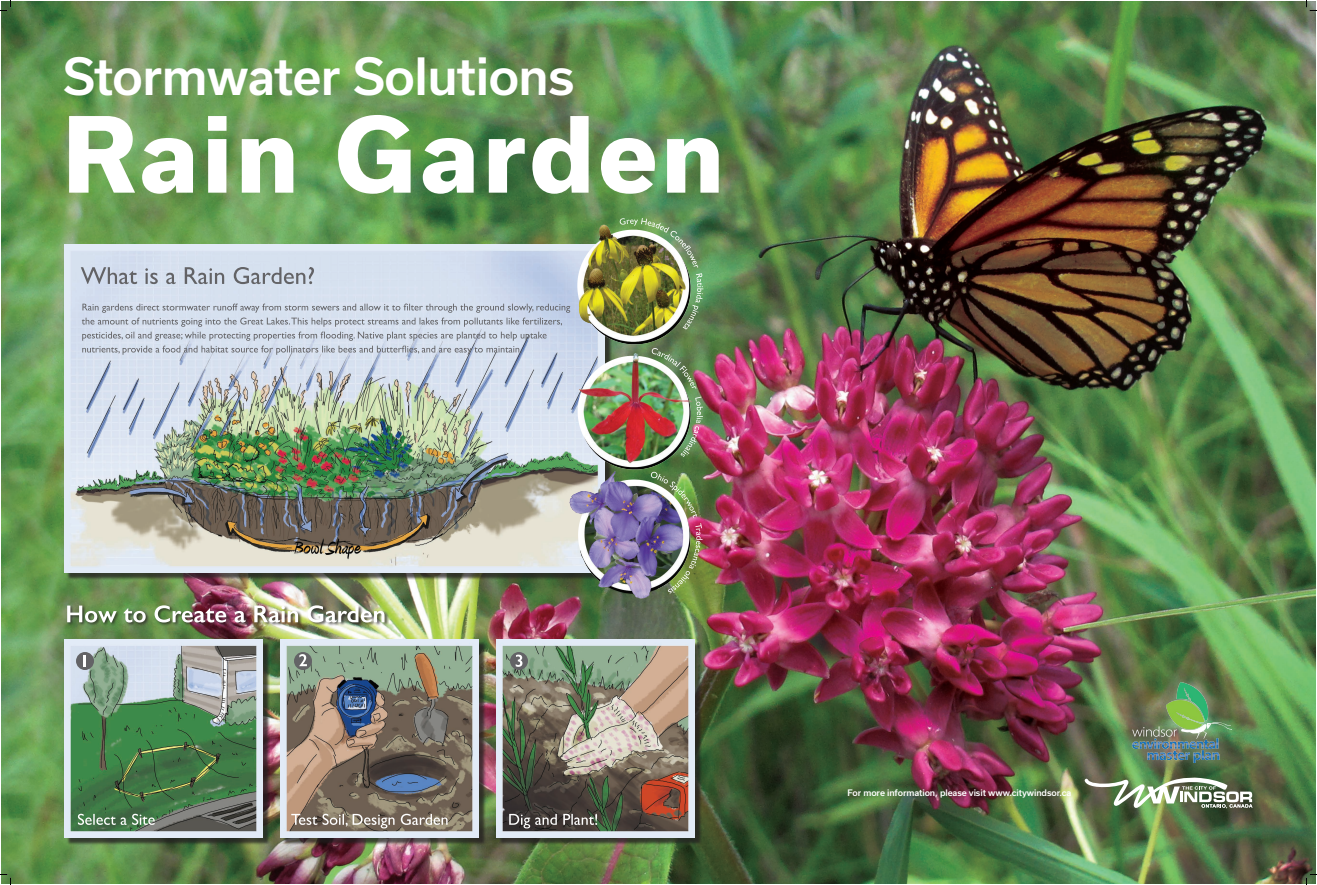
<style>
.page{position:relative;width:1317px;height:885px;background:#fff}
.page>*{position:absolute;margin:0;border:0;box-sizing:border-box;transform-origin:0 0}
.t1{font:800 99.75px "Usual";letter-spacing:.04em;color:#fff}
.t2{font:500 49px "Usual";letter-spacing:-.01em;color:#fff}
.t3{font:500 8.6px "Usual";letter-spacing:-.01em;color:#fff}
</style>
<div class="page">
<img style="left:2px;top:2px;width:1314px;height:882px">
<div style="left:66px;top:604px;width:323px;height:23px;background:#231f20;opacity:.75"></div>
<img style="left:67px;top:605px;width:317px;height:18px">
<div style="left:67px;top:247px;width:545px;height:334px;background:#231f20;opacity:.75"></div>
<img style="left:64px;top:244px;width:511px;height:329px">
<svg style="left:82px;top:304px;width:488px;height:51px;background:#c3ccda"></svg>
<svg style="left:81px;top:267px;width:233px;height:17px;background:#b6bdc9"></svg>
<div style="left:499px;top:642px;width:203px;height:203px;background:#231f20;opacity:.75"></div>
<img style="left:496px;top:640px;width:198px;height:198px">
<div style="left:283px;top:642px;width:203px;height:203px;background:#231f20;opacity:.75"></div>
<img style="left:280px;top:640px;width:198px;height:198px">
<div style="left:67px;top:642px;width:203px;height:203px;background:#231f20;opacity:.75"></div>
<img style="left:64px;top:640px;width:198px;height:198px">
<svg style="left:78px;top:814px;width:77px;height:11px"></svg>
<svg style="left:291px;top:814px;width:157px;height:14px;background:#958a7e"></svg>
<svg style="left:509px;top:814px;width:88px;height:14px"></svg>
<img style="left:560px;top:454px;width:135px;height:148px">
<img style="left:651px;top:472px;width:52px;height:121px">
<img style="left:574px;top:203px;width:118px;height:147px">
<img style="left:620px;top:218px;width:83px;height:111px">
<img style="left:575px;top:328px;width:118px;height:145px">
<img style="left:652px;top:348px;width:51px;height:109px">
<div style="left:76px;top:652px;width:18px;height:18px;background:#636366;border-radius:50%"></div>
<div style="left:294px;top:652px;width:18px;height:18px;background:#636366;border-radius:50%"></div>
<div style="left:510px;top:652px;width:18px;height:18px;background:#636366;border-radius:50%"></div>
<svg style="left:84px;top:655px;width:2px;height:12px"></svg>
<svg style="left:299px;top:654px;width:8px;height:12px"></svg>
<svg style="left:516px;top:655px;width:6px;height:12px"></svg>
<img style="left:1085px;top:778px;width:167px;height:30px">
<div style="left:1118px;top:669px;width:125px;height:107px;background:#fff;opacity:.51"></div>
<img style="left:1131px;top:683px;width:105px;height:80px">
<svg style="left:0;top:0;width:11px;height:11px"></svg>
<svg style="left:0;top:874px;width:11px;height:11px"></svg>
<svg style="left:1306px;top:0;width:11px;height:11px"></svg>
<svg style="left:1306px;top:874px;width:11px;height:11px"></svg>
<h1 class="t2" style="left:63px;top:48px;width:513px">Stormwater Solutions</h1>
<h2 class="t1" style="left:63px;top:98px;width:663px">Rain Garden</h2>
<p class="t3" style="left:848px;top:788px;width:225px">For more information, please visit www.citywindsor.ca</p>
</div>
